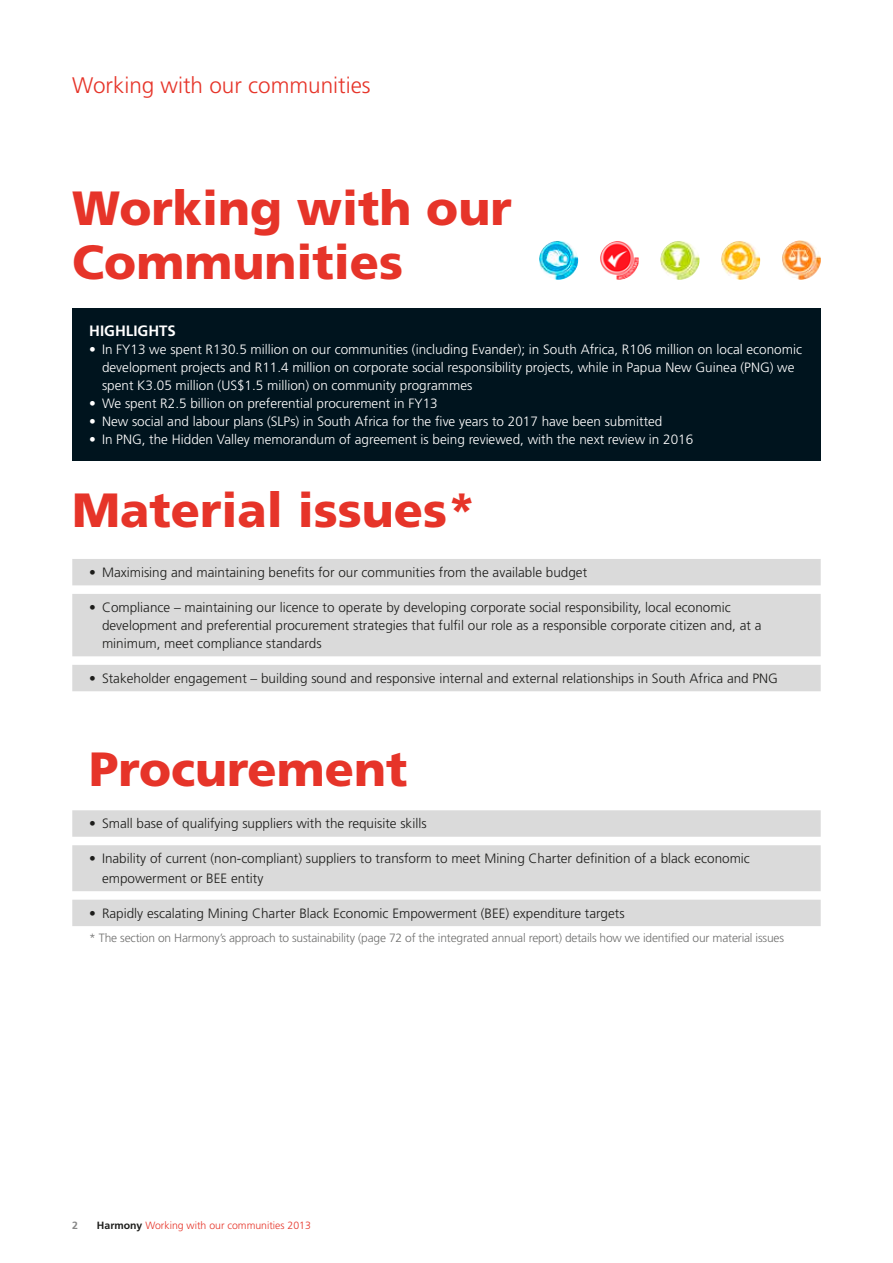
<style>
.page{position:relative;width:893px;height:1263px;background:#fff}
.page>*{position:absolute;margin:0;border:0;box-sizing:border-box;transform-origin:0 0}
.t1{font:900 48px/54px "Frutiger LT Std";color:#e63429}
.t2{font:300 22.5px "Frutiger LT Std";color:#e63429}
.t3{font:700 15px "Frutiger LT Std";color:#fff}
.t4{font:300 13.5px/18px "Frutiger LT Std";color:#1d1d1b}
.t5{font:300 13.5px/18px "Frutiger LT Std";color:#fff}
.t6{font:300 12px "Frutiger LT Std";letter-spacing:-.015em;color:#70706f}
.t7{font:300 10.5px "Frutiger LT Std";color:#e63429}
.t8{font:700 10.5px "Frutiger LT Std";color:#878787}
.s1{font-weight:700;color:#1d1d1b}
</style>
<div class="page">
<svg style="left:72px;top:810px;width:749px;height:116px;background:#dfdfdf"></svg>
<div style="left:72px;top:309px;width:749px;height:152px;background:#00141e"></div>
<svg style="left:72px;top:559px;width:749px;height:132px;background:#dedede"></svg>
<img style="left:539px;top:241px;width:39px;height:39px;border-radius:20px">
<img style="left:721px;top:241px;width:39px;height:39px;border-radius:20px">
<img style="left:660px;top:241px;width:39px;height:39px;border-radius:20px">
<img style="left:782px;top:240px;width:39px;height:40px;border-radius:20px">
<img style="left:600px;top:241px;width:39px;height:39px;border-radius:20px">
<h2 class="t2" style="left:72px;top:73px;width:300px">Working with our communities</h2>
<h1 class="t1" style="left:72px;top:181px;width:441px">Working with our<br>Communities</h1>
<p class="t3" style="left:89px;top:322px;width:88px">HIGHLIGHTS</p>
<p class="t5" style="left:102px;top:341px;width:701px;text-indent:-13px">• In FY13 we spent R130.5 million on our communities (including Evander); in South Africa, R106 million on local economic development projects and R11.4 million on corporate social responsibility projects, while in Papua New Guinea (PNG) we spent K3.05 million (US$1.5 million) on community programmes</p>
<p class="t5" style="left:89px;top:395px;width:350px">• We spent R2.5 billion on preferential procurement in FY13</p>
<p class="t5" style="left:89px;top:413px;width:575px">• New social and labour plans (SLPs) in South Africa for the five years to 2017 have been submitted</p>
<p class="t5" style="left:89px;top:431px;width:605px">• In PNG, the Hidden Valley memorandum of agreement is being reviewed, with the next review in 2016</p>
<h1 class="t1" style="left:72px;top:483px;width:406px">Material issues*</h1>
<p class="t4" style="left:89px;top:563px;width:499px">• Maximising and maintaining benefits for our communities from the available budget</p>
<p class="t4" style="left:102px;top:598px;width:661px;text-indent:-13px">• Compliance – maintaining our licence to operate by developing corporate social responsibility, local economic development and preferential procurement strategies that fulfil our role as a responsible corporate citizen and, at a minimum, meet compliance standards</p>
<p class="t4" style="left:89px;top:669px;width:690px">• Stakeholder engagement – building sound and responsive internal and external relationships in South Africa and PNG</p>
<h1 class="t1" style="left:89px;top:742px;width:320px">Procurement</h1>
<p class="t4" style="left:89px;top:815px;width:339px">• Small base of qualifying suppliers with the requisite skills</p>
<p class="t4" style="left:102px;top:849px;width:649px;line-height:19.5px;text-indent:-13px">• Inability of current (non-compliant) suppliers to transform to meet Mining Charter definition of a black economic empowerment or BEE entity</p>
<p class="t4" style="left:89px;top:904px;width:537px">• Rapidly escalating Mining Charter Black Economic Empowerment (BEE) expenditure targets</p>
<p class="t6" style="left:89px;top:931px;width:696px">* The section on Harmony’s approach to sustainability (page 72 of the integrated annual report) details how we identified our material issues</p>
<p class="t8" style="left:72px;top:1219px;width:7px">2</p>
<p class="t7" style="left:97px;top:1219px;width:215px"><span class="s1">Harmony</span> Working with our communities 2013</p>
</div>
